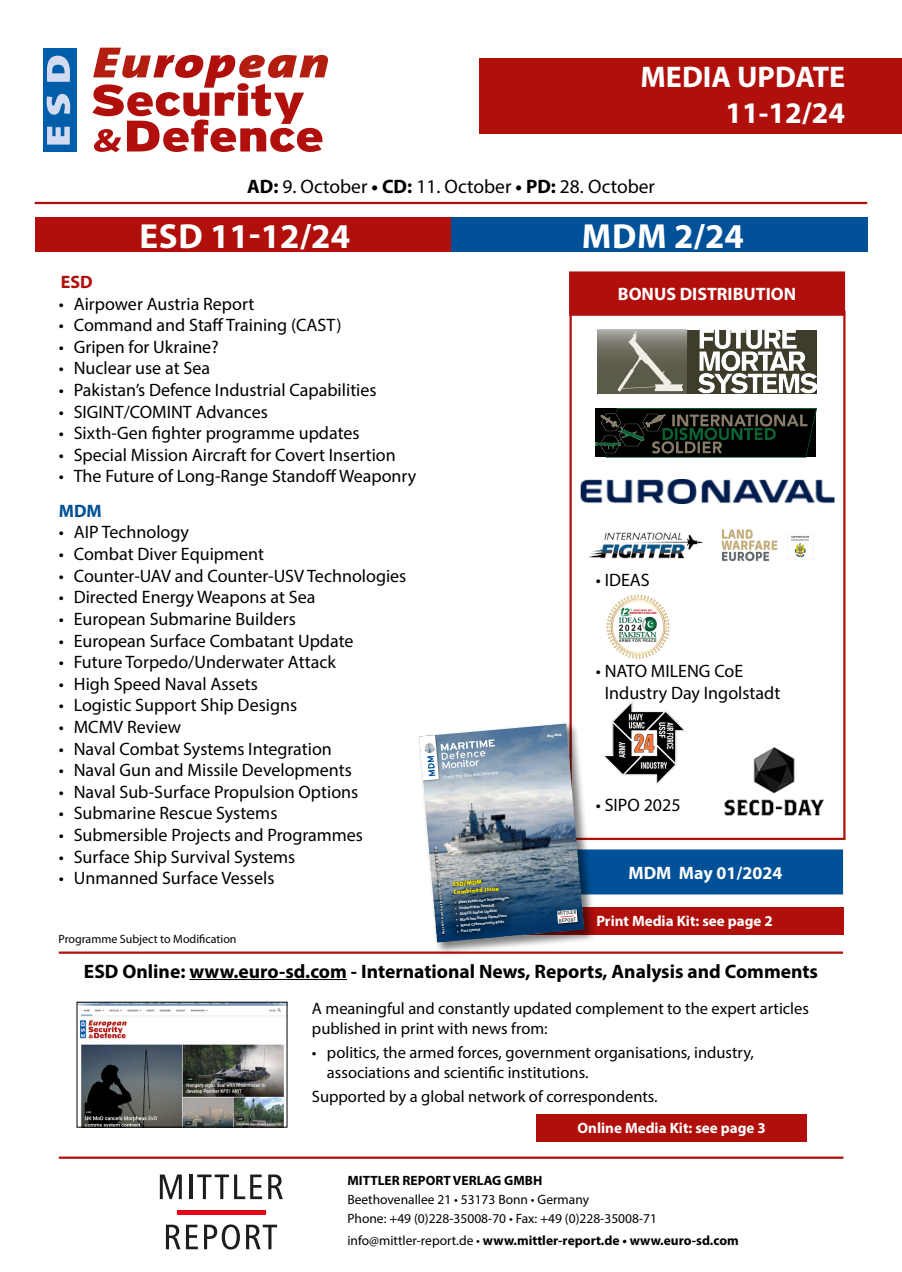
<style>
.page{position:relative;width:902px;height:1272px;background:#fff}
.page>*{position:absolute;margin:0;border:0;box-sizing:border-box;transform-origin:0 0}
.t1{font:700 34.95px "Myriad Pro";letter-spacing:.01em;color:#fff}
.t2{font:700 30px "Myriad Pro";color:#fff}
.t3{font:700 19.5px "Myriad Pro";color:#000}
.t4{font:19.5px "Myriad Pro";color:#000}
.t5{font:18px/21.6px "Myriad Pro";color:#000}
.t6{font:700 18px "Myriad Pro";color:#fff}
.t7{font:700 18px "Myriad Pro";color:#b10f0b}
.t8{font:700 18px "Myriad Pro";color:#005197}
.t9{font:16.5px/19.8px "Myriad Pro";color:#000}
.t10{font:700 15px "Myriad Pro";color:#fff}
.t11{font:700 13.5px "Myriad Pro";color:#000}
.t12{font:13.5px "Myriad Pro";color:#000}
.t13{font:12px "Myriad Pro";color:#000}
.t14{font:900 6.3px/7.9px "The Sans B9";color:#ffed00}
.t15{font:condensed 5.25px/7.4px "Frutiger";color:#000}
.t16{font:700 4.05px "The Sans B7";color:#fff}
.t17{font:900 3.3px "The Sans B9";color:#fff}
.t18{font:900 condensed 2.85px "Frutiger";color:#fff;scale:1.05 1}
.s1{font-weight:700}
.s2{font-weight:400}
</style>
<div class="page">
<div style="left:44px;top:48px;width:33px;height:103px;background:#005da9"></div>
<svg style="left:92px;top:48px;width:237px;height:104px"></svg>
<svg style="left:47px;top:56px;width:23px;height:89px"></svg>
<div style="left:479px;top:59px;width:422px;height:75px;background:#b10f0b"></div>
<hr style="left:35px;top:202px;width:832px;height:2px;background:#b10f0b">
<div style="left:537px;top:1114px;width:270px;height:27px;background:#b10f0b"></div>
<div style="left:526px;top:907px;width:317px;height:27px;background:#b10f0b"></div>
<hr style="left:59px;top:951px;width:784px;height:3px;background:#b10f0b">
<hr style="left:189px;top:979px;width:158px;height:1px;background:#000">
<img style="left:79px;top:1004px;width:206px;height:121px">
<div style="left:77px;top:1002px;width:210px;height:125px;border:1px solid #000"></div>
<hr style="left:59px;top:1156px;width:784px;height:3px;background:#b10f0b">
<svg style="left:160px;top:1174px;width:22px;height:25px"></svg>
<hr style="left:189px;top:1174px;width:3px;height:25px;background:#1d1d1b">
<svg style="left:197px;top:1174px;width:65px;height:25px"></svg>
<svg style="left:268px;top:1174px;width:15px;height:25px"></svg>
<svg style="left:166px;top:1225px;width:14px;height:24px"></svg>
<svg style="left:186px;top:1225px;width:12px;height:24px"></svg>
<svg style="left:204px;top:1224px;width:36px;height:25px"></svg>
<svg style="left:246px;top:1225px;width:31px;height:24px"></svg>
<hr style="left:177px;top:1210px;width:89px;height:4px;background:#e30614">
<div style="left:35px;top:218px;width:419px;height:34px;background:#b10f0b"></div>
<div style="left:569px;top:310px;width:276px;height:530px;border:2px solid #b10f0b"></div>
<img style="left:597px;top:330px;width:220px;height:63px">
<img style="left:596px;top:408px;width:220px;height:49px">
<img style="left:722px;top:530px;width:92px;height:31px">
<img style="left:588px;top:532px;width:115px;height:27px">
<div style="left:569px;top:850px;width:273px;height:43px;background:#005197"></div>
<div style="left:568px;top:849px;width:275px;height:45px;border:2px solid #005197"></div>
<div style="left:417px;top:721px;width:179px;height:234px;background:#000;opacity:.5"></div>
<img style="left:419px;top:724px;width:165px;height:218px">
<svg style="left:419px;top:724px;width:159px;height:77px"></svg>
<svg style="left:431px;top:845px;width:153px;height:97px"></svg>
<div style="left:570px;top:272px;width:274px;height:43px;background:#b10f0b"></div>
<div style="left:569px;top:271px;width:276px;height:45px;border:2px solid #b10f0b"></div>
<div style="left:451px;top:218px;width:416px;height:34px;background:#005197"></div>
<img style="left:580px;top:479px;width:255px;height:24px">
<img style="left:606px;top:594px;width:64px;height:65px">
<img style="left:590px;top:701px;width:96px;height:89px">
<img style="left:724px;top:747px;width:100px;height:68px">
<p class="t2" style="left:641px;top:57px;width:206px">MEDIA UPDATE</p>
<p class="t2" style="left:726px;top:93px;width:121px">11-12/24</p>
<p class="t4" style="left:247px;top:174px;width:409px"><span class="s1">AD:</span> 9. October <span class="s1">• CD:</span> 11. October <span class="s1">• PD:</span> 28. October</p>
<p class="t1" style="left:140px;top:213px;width:212px">ESD 11-12/24</p>
<p class="t1" style="left:582px;top:213px;width:164px">MDM 2/24</p>
<p class="t7" style="left:61px;top:270px;width:33px">ESD</p>
<p class="t5" style="left:59px;top:292px;width:197px">• Airpower Austria Report</p>
<p class="t5" style="left:59px;top:314px;width:284px">• Command and Staff Training (CAST)</p>
<p class="t5" style="left:59px;top:336px;width:161px">• Gripen for Ukraine?</p>
<p class="t5" style="left:59px;top:357px;width:153px">• Nuclear use at Sea</p>
<p class="t5" style="left:59px;top:379px;width:319px">• Pakistan’s Defence Industrial Capabilities</p>
<p class="t5" style="left:59px;top:400px;width:211px">• SIGINT/COMINT Advances</p>
<p class="t5" style="left:59px;top:422px;width:302px">• Sixth-Gen fighter programme updates</p>
<p class="t5" style="left:59px;top:444px;width:339px">• Special Mission Aircraft for Covert Insertion</p>
<p class="t5" style="left:59px;top:465px;width:359px">• The Future of Long-Range Standoff Weaponry</p>
<p class="t8" style="left:59px;top:499px;width:44px">MDM</p>
<p class="t5" style="left:59px;top:521px;width:132px">• AIP Technology</p>
<p class="t5" style="left:59px;top:543px;width:207px">• Combat Diver Equipment</p>
<p class="t5" style="left:59px;top:564px;width:349px">• Counter-UAV and Counter-USV Technologies</p>
<p class="t5" style="left:59px;top:586px;width:258px">• Directed Energy Weapons at Sea</p>
<p class="t5" style="left:59px;top:608px;width:239px">• European Submarine Builders</p>
<p class="t5" style="left:59px;top:629px;width:296px">• European Surface Combatant Update</p>
<p class="t5" style="left:59px;top:651px;width:279px">• Future Torpedo/Underwater Attack</p>
<p class="t5" style="left:59px;top:672px;width:201px">• High Speed Naval Assets</p>
<p class="t5" style="left:59px;top:694px;width:240px">• Logistic Support Ship Designs</p>
<p class="t5" style="left:59px;top:716px;width:124px">• MCMV Review</p>
<p class="t5" style="left:59px;top:737px;width:275px">• Naval Combat Systems Integration</p>
<p class="t5" style="left:59px;top:759px;width:295px">• Naval Gun and Missile Developments</p>
<p class="t5" style="left:59px;top:780px;width:301px">• Naval Sub-Surface Propulsion Options</p>
<p class="t5" style="left:59px;top:802px;width:220px">• Submarine Rescue Systems</p>
<p class="t5" style="left:59px;top:824px;width:306px">• Submersible Projects and Programmes</p>
<p class="t5" style="left:59px;top:845px;width:238px">• Surface Ship Survival Systems</p>
<p class="t5" style="left:59px;top:867px;width:217px">• Unmanned Surface Vessels</p>
<p class="t6" style="left:618px;top:283px;width:180px">BONUS DISTRIBUTION</p>
<p class="t5" style="left:596px;top:569px;width:56px">• IDEAS</p>
<p class="t5" style="left:605px;top:660px;width:177px;text-indent:-9px">• NATO MILENG CoE<br>Industry Day Ingolstadt</p>
<p class="t17" style="left:547px;top:734px;width:16px;rotate:-5deg">May 2024</p>
<p class="t5" style="left:596px;top:794px;width:86px">• SIPO 2025</p>
<p class="t18" style="left:442px;top:934px;width:86px;rotate:-95deg">May 2024 <span class="s2">•</span> www.maritime-defence-monitor.com <span class="s2">•</span> ISSN 1617-7983</p>
<p class="t6" style="left:629px;top:861px;width:155px">MDM May 01/2024</p>
<p class="t14" style="left:453px;top:880px;width:47px;rotate:-5deg">ESD/MDM<br>Combined Issue</p>
<p class="t16" style="left:454px;top:900px;width:56px;rotate:-5deg">• Fleet Protection Technologies</p>
<p class="t16" style="left:455px;top:906px;width:41px;rotate:-5deg">• Underwater Sensing</p>
<p class="t16" style="left:455px;top:912px;width:43px;rotate:-5deg">• AUKUS Status Update</p>
<p class="t16" style="left:456px;top:918px;width:53px;rotate:-5deg">• Black Sea Naval Operations</p>
<p class="t16" style="left:456px;top:923px;width:50px;rotate:-5deg">• Naval Cybersecurity Risks</p>
<p class="t16" style="left:457px;top:929px;width:25px;rotate:-5deg">• Port Denial</p>
<p class="t15" style="left:557px;top:910px;width:20px;rotate:-5deg">MITTLER<br>REPORT</p>
<p class="t10" style="left:596px;top:911px;width:178px">Print Media Kit: see page 2</p>
<p class="t3" style="left:84px;top:958px;width:735px">ESD Online: www.euro-sd.com - International News, Reports, Analysis and Comments</p>
<p class="t9" style="left:312px;top:998px;width:498px">A meaningful and constantly updated complement to the expert articles published in print with news from:</p>
<p class="t9" style="left:327px;top:1042px;width:428px;text-indent:-15px">• politics, the armed forces, government organisations, industry, associations and scientific institutions.</p>
<p class="t9" style="left:312px;top:1087px;width:347px">Supported by a global network of correspondents.</p>
<p class="t13" style="left:58px;top:932px;width:180px">Programme Subject to Modification</p>
<p class="t10" style="left:577px;top:1118px;width:190px">Online Media Kit: see page 3</p>
<p class="t11" style="left:347px;top:1172px;width:196px">MITTLER REPORT VERLAG GMBH</p>
<p class="t12" style="left:347px;top:1191px;width:243px">Beethovenallee 21 • 53173 Bonn • Germany</p>
<p class="t12" style="left:347px;top:1210px;width:311px">Phone: +49 (0)228-35008-70 • Fax: +49 (0)228-35008-71</p>
<p class="t11" style="left:347px;top:1232px;width:393px"><span class="s2">info@mittler-report.de •</span> www.mittler-report.de • www.euro-sd.com</p>
</div>
